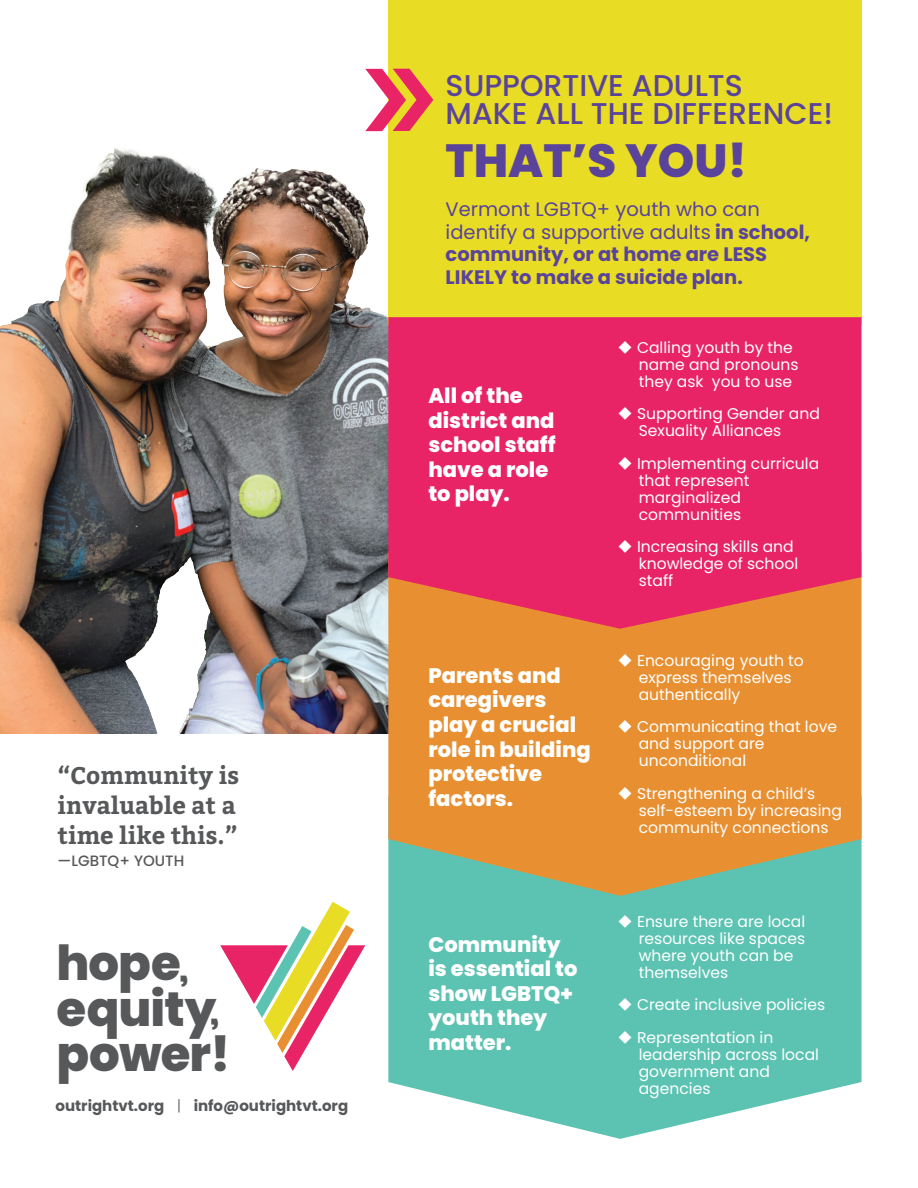
<style>
.page{position:relative;width:918px;height:1188px;background:#fff}
.page>*{position:absolute;margin:0;border:0;box-sizing:border-box;transform-origin:0 0}
.t1{font:800 48.3px/45.8px "Poppins";letter-spacing:-.02em;color:#57585a}
.t2{font:800 46.5px "Poppins";color:#5a439b}
.t3{font:500 30px/28.5px "Poppins";color:#5a439b}
.t4{font:700 24px/30px "Bitter";color:#57585a}
.t5{font:800 21px/24.6px "Poppins";color:#fff}
.t6{font:700 19.5px/22.5px "Poppins";color:#5a439b}
.t7{font:15.6px/17px "Poppins";color:#fff}
.t8{font:700 15px "Poppins";color:#57585a}
.t9{font:500 15px "Poppins";color:#57585a}
.s1{font-size:34.5px}
.s2{font-weight:300}
.s3{font-weight:400}
</style>
<div class="page">
<img style="left:0;top:148px;width:388px;height:585px">
<div style="left:388px;top:0;width:474px;height:325px;background:#e8dc25"></div>
<svg style="left:365px;top:69px;width:68px;height:62px"></svg>
<svg style="left:220px;top:902px;width:145px;height:169px"></svg>
<svg style="left:388px;top:896px;width:474px;height:243px;background:#6fcabb"></svg>
<svg style="left:388px;top:629px;width:474px;height:267px;background:#d9953f"></svg>
<svg style="left:388px;top:317px;width:474px;height:312px;background:#e72d61"></svg>
<h3 class="t4" style="left:58px;top:761px;width:183px">“Community is invaluable at a time like this.”</h3>
<p class="t9" style="left:58px;top:852px;width:128px">—LGBTQ+ YOUTH</p>
<h1 class="t1" style="left:56px;top:940px;width:175px">hope<span class="s1">, </span>equity<span class="s1">, </span>power!</h1>
<p class="t8" style="left:56px;top:1097px;width:294px">outrightvt.org <span class="s2">|</span> info@outrightvt.org</p>
<h3 class="t3" style="left:446px;top:71px;width:389px">SUPPORTIVE ADULTS<br>MAKE ALL THE DIFFERENCE!</h3>
<h2 class="t2" style="left:446px;top:134px;width:303px">THAT’S YOU!</h2>
<p class="t6" style="left:446px;top:198px;width:366px"><span class="s3">Vermont LGBTQ+ youth who can identify a supportive adults</span> in school, community, or at home are LESS<br>LIKELY to make a suicide plan.</p>
<h3 class="t5" style="left:428px;top:384px;width:129px">All of the district and school staff have a role to play.</h3>
<h3 class="t5" style="left:428px;top:663px;width:164px">Parents and caregivers play a crucial role in building protective factors.</h3>
<p class="t7" style="left:639px;top:339px;width:161px;text-indent:-21px">◆ Calling youth by the name and pronouns they ask you to use</p>
<p class="t7" style="left:639px;top:405px;width:183px;text-indent:-21px">◆ Supporting Gender and<br>Sexuality Alliances</p>
<p class="t7" style="left:639px;top:455px;width:182px;text-indent:-21px">◆ Implementing curricula that represent marginalized communities</p>
<p class="t7" style="left:639px;top:538px;width:161px;text-indent:-21px">◆ Increasing skills and knowledge of school staff</p>
<p class="t7" style="left:639px;top:652px;width:167px;text-indent:-21px">◆ Encouraging youth to express themselves authentically</p>
<p class="t7" style="left:639px;top:719px;width:200px;text-indent:-21px">◆ Communicating that love and support are unconditional</p>
<p class="t7" style="left:639px;top:785px;width:205px;text-indent:-21px">◆ Strengthening a child’s self-esteem by increasing community connections</p>
<h3 class="t5" style="left:428px;top:932px;width:151px">Community is essential to show LGBTQ+ youth they matter.</h3>
<p class="t7" style="left:639px;top:913px;width:168px;text-indent:-21px">◆ Ensure there are local resources like spaces where youth can be themselves</p>
<p class="t7" style="left:618px;top:997px;width:209px">◆ Create inclusive policies</p>
<p class="t7" style="left:639px;top:1029px;width:182px;text-indent:-21px">◆ Representation in leadership across local government and agencies</p>
</div>
